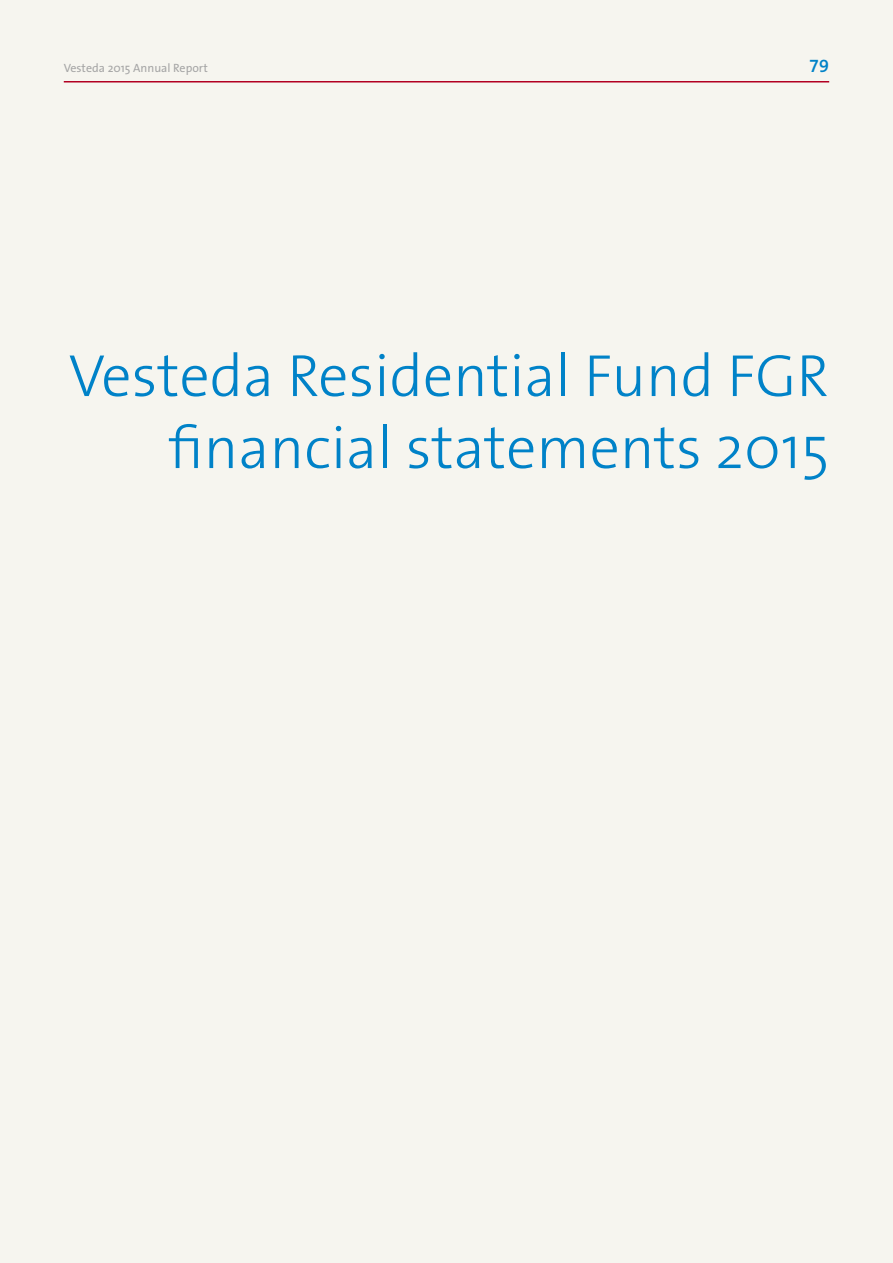
<style>
.page{position:relative;width:893px;height:1263px;background:#f6f5ef}
.page>*{position:absolute;margin:0;border:0;box-sizing:border-box;transform-origin:0 0}
.t1{font:300 60px/72px "The Sans Os F";color:#0082c8;text-align:right}
.t2{font:600 18px "The Sans Os F";color:#0082c8}
.t3{font:12px "The Sans Os F";color:#a6a6a6}
</style>
<div class="page">
<hr style="left:64px;top:81px;width:765px;height:2px;background:#b20022">
<p class="t3" style="left:64px;top:60px;width:146px">Vesteda 2015 Annual Report</p>
<p class="t2" style="left:809px;top:54px;width:21px">79</p>
<p class="t1" style="left:69px;top:340px;width:762px">Vesteda Residential Fund FGR financial statements 2015</p>
</div>
